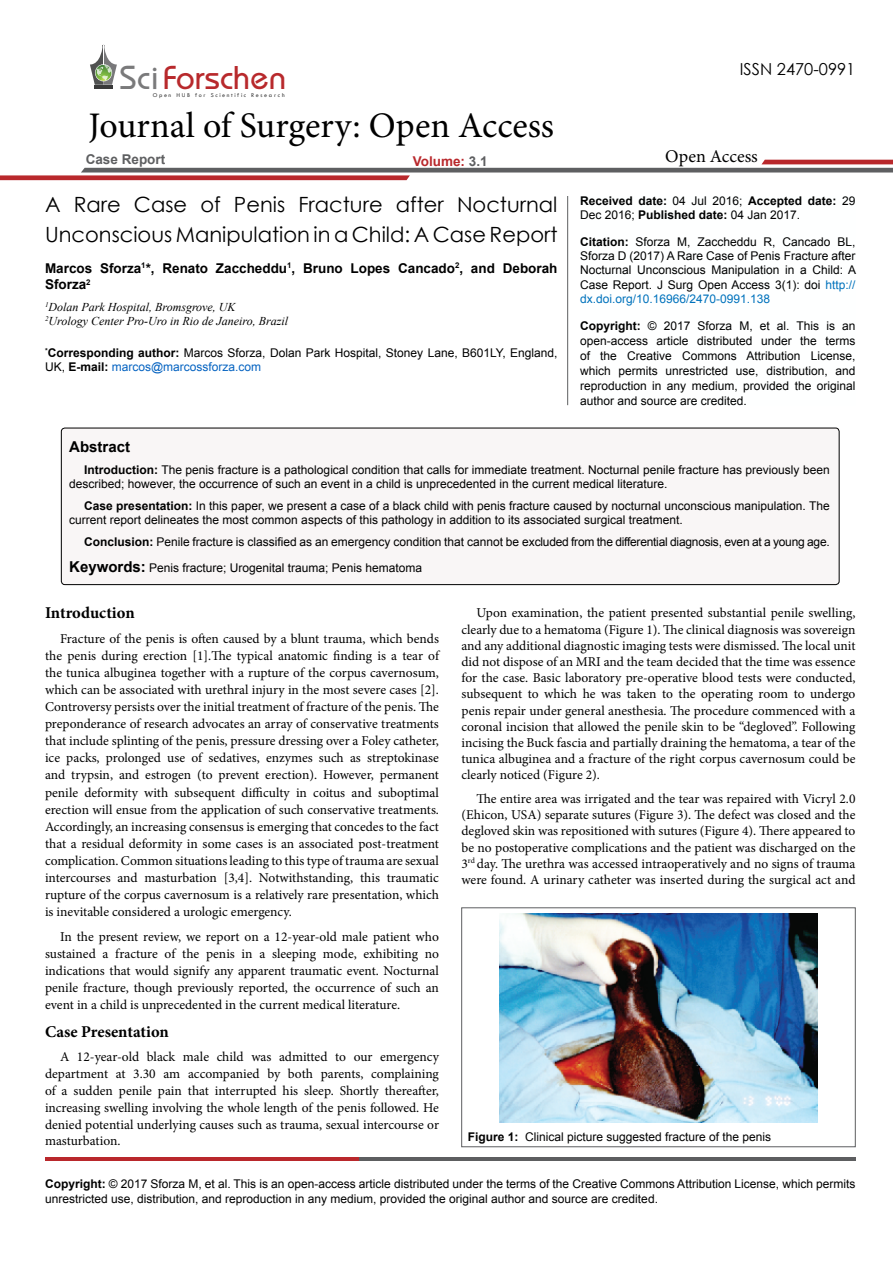
<style>
.page{position:relative;width:893px;height:1263px;background:#fff}
.page>*{position:absolute;margin:0;border:0;box-sizing:border-box;transform-origin:0 0}
.t1{font:36px "Minion Pro";color:#000}
.t2{font:34.35px "Opal";color:#b8292c}
.t3{font:21px/30px "Century Gothic";color:#000}
.t4{font:18px "Minion Pro";color:#000}
.List_Paragraph{font:700 16.5px "Minion Pro";letter-spacing:-.005em;color:#000}
.t5{font:16.5px "Century Gothic";color:#000}
.List_Paragraph-2{font:700 15px "Arial";color:#000}
.t6{font:13.5px/17.1px "Minion Pro";color:#000;text-align:justify}
.t7{font:700 13.5px/16.2px "Arial";color:#000}
.t8{font:700 13.5px "Arial";color:#5e5f61}
.t9{font:700 13.5px "Arial";color:#b9282c}
.List_Paragraph-3{font:12px/14.4px "Arial";color:#000}
.t10{font:italic 12px "Times New Roman";color:#000}
.t11{font:700 12px/14.4px "Arial";color:#000}
.t12{font:6.15px "Tw Cen";letter-spacing:.27em;color:#3a3a3a}
.s1{color:#7a7a7b}
.s2{color:#5e5f61}
.s3{font-weight:700}
.s4{color:#0563c1}
.s5{font-weight:400}
.s6{color:#0072bc}
.s7{font-weight:700;font-size:15px}
</style>
<div class="page">
<hr style="left:94px;top:85px;width:19px;height:4px;background:#3a3a3a">
<svg style="left:90px;top:45px;width:27px;height:40px"></svg>
<svg style="left:0;top:160px;width:893px;height:20px"></svg>
<hr style="left:45px;top:1157px;width:314px;height:4px;background:#b9282c">
<hr style="left:359px;top:1157px;width:496px;height:4px;background:#5d5e60">
<hr style="left:567px;top:196px;width:1px;height:209px;background:#5e5f61">
<div style="left:61px;top:428px;width:778px;height:157px;background:#f9f6f6;border-radius:4px"></div>
<div style="left:61px;top:428px;width:778px;height:157px;border:1px solid #000;border-radius:4px"></div>
<div style="left:461px;top:908px;width:394px;height:239px;border:1px solid #5d5e60"></div>
<img style="left:500px;top:914px;width:317px;height:208px">
<h2 class="t2" style="left:120px;top:57px;width:168px"><span class="s1">Sci</span>Forschen</h2>
<p class="t12" style="left:153px;top:91px;width:134px">O pen HUB for Scientific Research</p>
<h1 class="t1" style="left:88px;top:102px;width:467px">Journal of Surgery: Open Access</h1>
<p class="t8" style="left:86px;top:151px;width:81px">Case Report</p>
<p class="t9" style="left:413px;top:152px;width:76px">Volume: <span class="s2">3.1</span></p>
<p class="t3" style="left:45px;top:189px;width:514px">A Rare Case of Penis Fracture after Nocturnal<br>Unconscious Manipulation in a Child: A Case Report</p>
<p class="t7" style="left:45px;top:260px;width:514px">Marcos Sforza<sup>1</sup>*, Renato Zaccheddu<sup>1</sup>, Bruno Lopes Cancado<sup>2</sup>, and Deborah<br>Sforza<sup>2</sup></p>
<p class="t10" style="left:45px;top:299px;width:192px"><sup>1</sup>Dolan Park Hospital, Bromsgrove, UK</p>
<p class="t10" style="left:45px;top:313px;width:245px"><sup>2</sup>Urology Center Pro-Uro in Rio de Janeiro, Brazil</p>
<p class="List_Paragraph-3" style="left:45px;top:345px;width:514px"><sup>*</sup><span class="s3">Corresponding author:</span> Marcos Sforza, Dolan Park Hospital, Stoney Lane, B601LY, England,<br>UK, <span class="s3">E-mail:</span> <span class="s4">marcos@marcossforza.com</span></p>
<p class="t5" style="left:740px;top:58px;width:117px">ISSN 2470-0991</p>
<h3 class="t4" style="left:665px;top:145px;width:94px">Open Access</h3>
<p class="t11" style="left:580px;top:194px;width:277px">Received date: <span class="s5">04 Jul 2016;</span> Accepted date: <span class="s5">29<br>Dec 2016;</span> Published date: <span class="s5">04 Jan 2017.</span></p>
<p class="List_Paragraph-3" style="left:580px;top:234px;width:278px;text-align:justify"><span class="s3">Citation:</span> Sforza M, Zaccheddu R, Cancado BL, Sforza D (2017) A Rare Case of Penis Fracture after Nocturnal Unconscious Manipulation in a Child: A Case Report. J Surg Open Access 3(1): doi <span class="s6">http:// dx.doi.org/10.16966/2470-0991.138</span></p>
<p class="List_Paragraph-3" style="left:580px;top:319px;width:277px;line-height:15px;text-align:justify"><span class="s3">Copyright:</span> © 2017 Sforza M, et al. This is an open-access article distributed under the terms of the Creative Commons Attribution License, which permits unrestricted use, distribution, and reproduction in any medium, provided the original author and source are credited.</p>
<p class="List_Paragraph-2" style="left:69px;top:436px;width:62px">Abstract</p>
<p class="List_Paragraph-3" style="left:69px;top:462px;width:762px;text-indent:15px"><span class="s3">Introduction:</span> The penis fracture is a pathological condition that calls for immediate treatment. Nocturnal penile fracture has previously been described; however, the occurrence of such an event in a child is unprecedented in the current medical literature.</p>
<p class="List_Paragraph-3" style="left:69px;top:499px;width:762px;text-indent:15px"><span class="s3">Case presentation:</span> In this paper, we present a case of a black child with penis fracture caused by nocturnal unconscious manipulation. The current report delineates the most common aspects of this pathology in addition to its associated surgical treatment.</p>
<p class="List_Paragraph-3" style="left:84px;top:535px;width:747px"><span class="s3">Conclusion:</span> Penile fracture is classified as an emergency condition that cannot be excluded from the differential diagnosis, even at a young age.</p>
<p class="List_Paragraph-3" style="left:69px;top:560px;width:354px"><span class="s7">Keywords:</span> Penis fracture; Urogenital trauma; Penis hematoma</p>
<p class="List_Paragraph" style="left:45px;top:601px;width:91px">Introduction</p>
<p class="t6" style="left:45px;top:630px;width:395px;text-indent:15px">Fracture of the penis is often caused by a blunt trauma, which bends the penis during erection [1].The typical anatomic finding is a tear of the tunica albuginea together with a rupture of the corpus cavernosum, which can be associated with urethral injury in the most severe cases [2].<br>Controversy persists over the initial treatment of fracture of the penis. The preponderance of research advocates an array of conservative treatments that include splinting of the penis, pressure dressing over a Foley catheter, ice packs, prolonged use of sedatives, enzymes such as streptokinase and trypsin, and estrogen (to prevent erection). However, permanent penile deformity with subsequent difficulty in coitus and suboptimal erection will ensue from the application of such conservative treatments.<br>Accordingly, an increasing consensus is emerging that concedes to the fact that a residual deformity in some cases is an associated post-treatment complication. Common situations leading to this type of trauma are sexual intercourses and masturbation [3,4]. Notwithstanding, this traumatic rupture of the corpus cavernosum is a relatively rare presentation, which is inevitable considered a urologic emergency.</p>
<p class="t6" style="left:45px;top:928px;width:395px;text-indent:15px">In the present review, we report on a 12-year-old male patient who sustained a fracture of the penis in a sleeping mode, exhibiting no indications that would signify any apparent traumatic event. Nocturnal penile fracture, though previously reported, the occurrence of such an event in a child is unprecedented in the current medical literature.</p>
<p class="List_Paragraph" style="left:45px;top:1020px;width:125px">Case Presentation</p>
<p class="t6" style="left:45px;top:1048px;width:395px;text-indent:15px">A 12-year-old black male child was admitted to our emergency department at 3.30 am accompanied by both parents, complaining of a sudden penile pain that interrupted his sleep. Shortly thereafter, increasing swelling involving the whole length of the penis followed. He denied potential underlying causes such as trauma, sexual intercourse or masturbation.</p>
<p class="t6" style="left:461px;top:605px;width:396px;line-height:16.2px;text-indent:15px">Upon examination, the patient presented substantial penile swelling, clearly due to a hematoma (Figure 1). The clinical diagnosis was sovereign and any additional diagnostic imaging tests were dismissed. The local unit did not dispose of an MRI and the team decided that the time was essence for the case. Basic laboratory pre-operative blood tests were conducted, subsequent to which he was taken to the operating room to undergo penis repair under general anesthesia. The procedure commenced with a coronal incision that allowed the penile skin to be “degloved”. Following incising the Buck fascia and partially draining the hematoma, a tear of the tunica albuginea and a fracture of the right corpus cavernosum could be clearly noticed (Figure 2).</p>
<p class="t6" style="left:461px;top:791px;width:395px;line-height:16.2px;text-indent:15px">The entire area was irrigated and the tear was repaired with Vicryl 2.0 (Ehicon, USA) separate sutures (Figure 3). The defect was closed and the degloved skin was repositioned with sutures (Figure 4). There appeared to be no postoperative complications and the patient was discharged on the 3<sup>rd</sup> day. The urethra was accessed intraoperatively and no signs of trauma were found. A urinary catheter was inserted during the surgical act and</p>
<p class="List_Paragraph-3" style="left:468px;top:1129px;width:305px"><span class="s3">Figure 1:</span> Clinical picture suggested fracture of the penis</p>
<p class="List_Paragraph-3" style="left:45px;top:1176px;width:812px;line-height:15px"><span class="s3">Copyright:</span> © 2017 Sforza M, et al. This is an open-access article distributed under the terms of the Creative Commons Attribution License, which permits unrestricted use, distribution, and reproduction in any medium, provided the original author and source are credited.</p>
</div>
